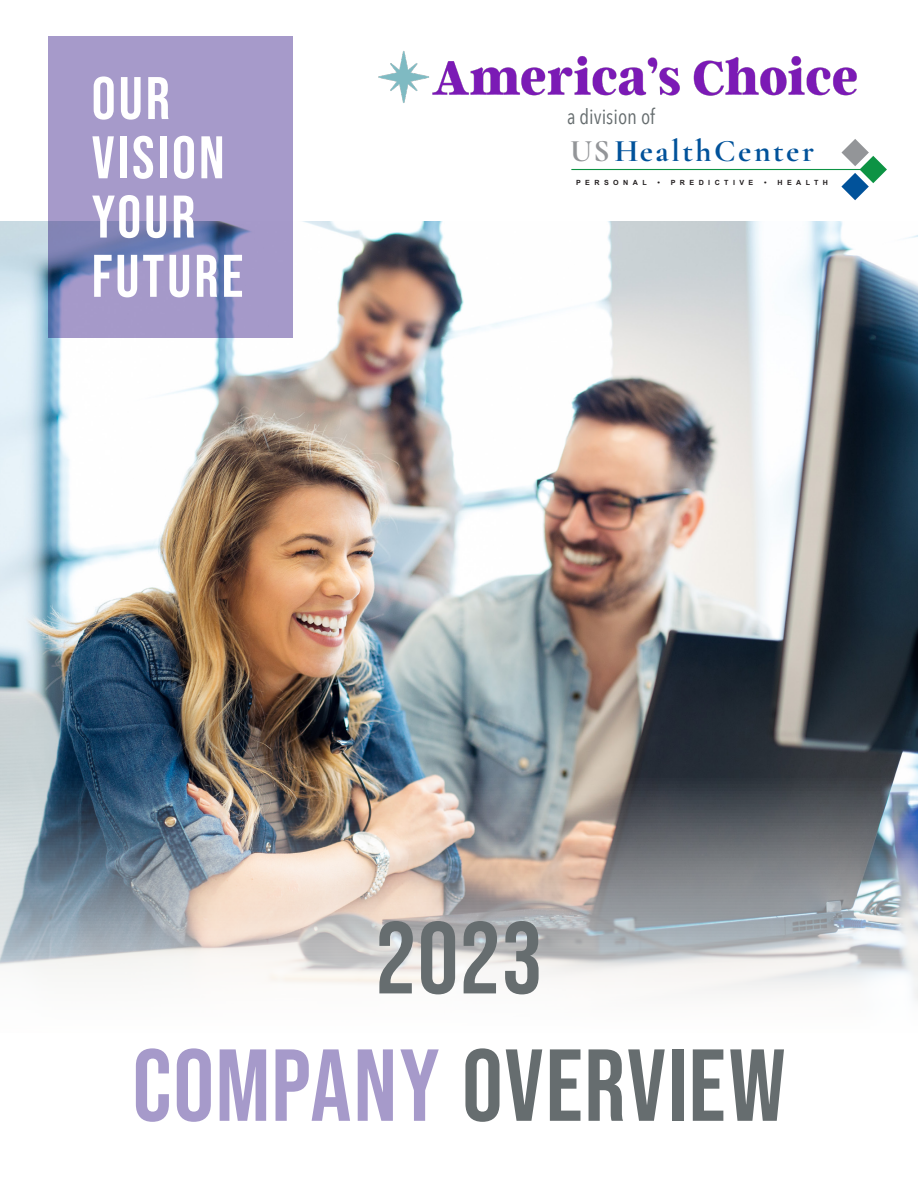
<style>
.page{position:relative;width:918px;height:1188px;background:#fff}
.page>*{position:absolute;margin:0;border:0;box-sizing:border-box;transform-origin:0 0}
.t1{font:102px "Bebas Neue";letter-spacing:.015em;color:#666d6f}
._62_Header_gray_Beba{font:60px "Bebas Neue";letter-spacing:.05em;color:#fff}
.t2{font:700 31.65px "Cormorant Garamond";letter-spacing:.08em;color:#01529a}
.t3{font:21px "Avenir Next Condensed";color:#666d6f}
.t4{font:700 7.2px "Arial";letter-spacing:.62em;color:#231f20}
.s1{color:#939598}
.s2{color:#a69aca}
</style>
<div class="page">
<img style="left:0;top:221px;width:918px;height:780px">
<div style="left:48px;top:36px;width:245px;height:302px;background:#a69aca"></div>
<hr style="left:571px;top:169px;width:296px;height:1px;background:#0d9344">
<svg style="left:841px;top:139px;width:46px;height:61px"></svg>
<img style="left:378px;top:51px;width:479px;height:52px">
<p class="_62_Header_gray_Beba" style="left:92px;top:64px;width:80px">OUR</p>
<p class="_62_Header_gray_Beba" style="left:92px;top:124px;width:134px">VISION</p>
<p class="_62_Header_gray_Beba" style="left:92px;top:183px;width:105px">YOUR</p>
<p class="_62_Header_gray_Beba" style="left:92px;top:242px;width:153px">FUTURE</p>
<p class="t3" style="left:567px;top:99px;width:90px">a division of</p>
<p class="t2" style="left:570px;top:131px;width:245px"><span class="s1">US</span>HealthCenter</p>
<p class="t4" style="left:576px;top:177px;width:72px">PERSONAL</p>
<p class="t4" style="left:657px;top:177px;width:97px">• PREDICTIVE</p>
<p class="t4" style="left:764px;top:177px;width:65px">• HEALTH</p>
<p class="t1" style="left:375px;top:900px;width:169px">2023</p>
<p class="t1" style="left:132px;top:1028px;width:655px"><span class="s2">COMPANY</span> OVERVIEW</p>
</div>
